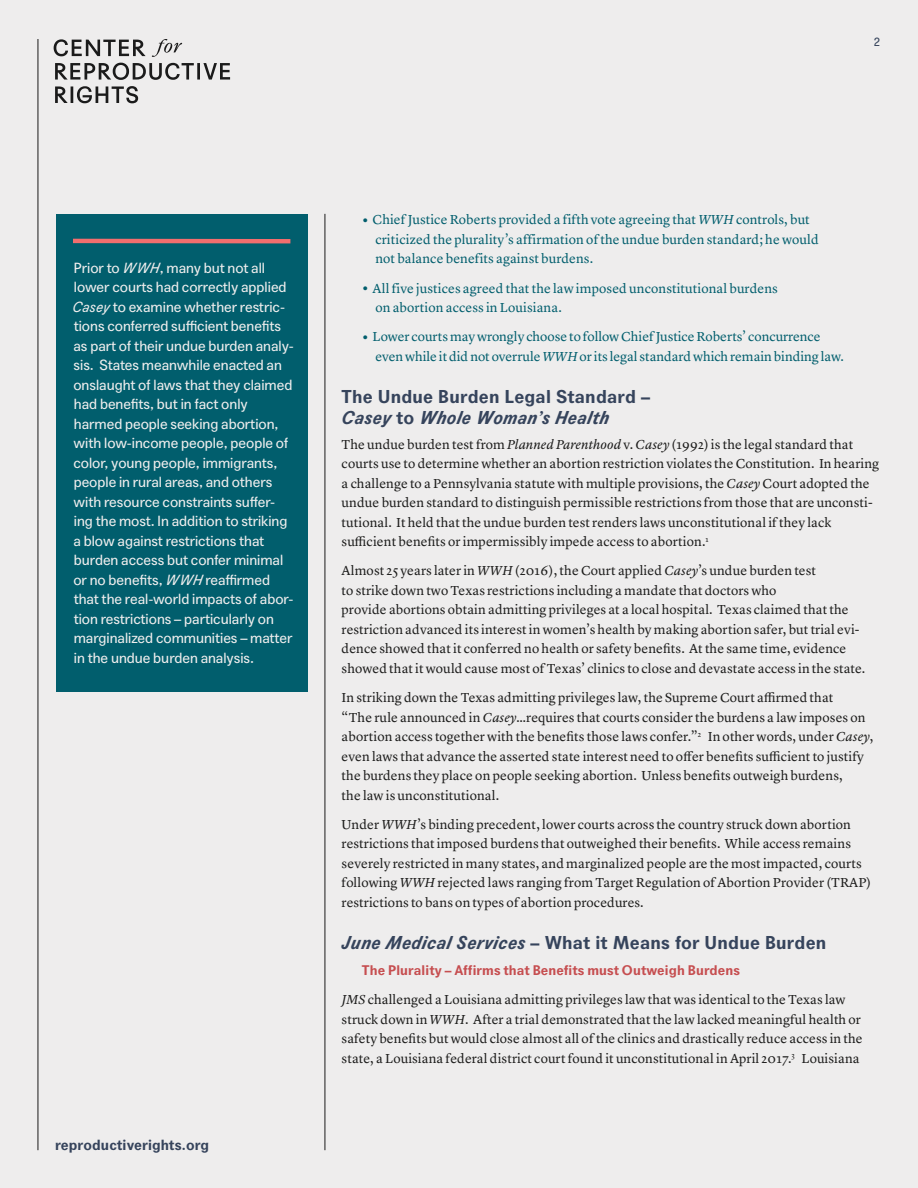
<style>
.page{position:relative;width:918px;height:1188px;background:#eeeded}
.page>*{position:absolute;margin:0;border:0;box-sizing:border-box;transform-origin:0 0}
.Subtitle{font:700 18px/21px "Agipo";letter-spacing:.015em;color:#36445c}
.Call_Out_Body_Text{font:14.25px/19.5px "Agipo";color:#eeeded}
.t1{font:700 14.25px "Agipo";letter-spacing:.01em;color:#36445c}
.Body_Text{font:13.5px/19.5px "Lyon Text";letter-spacing:.01em;color:#1c1c1b}
.Body_Text_-_Bulleted{font:13.5px/19.5px "Lyon Text";letter-spacing:.01em;color:#015e6d}
.Body_Text_-_Bulleted-2{font:700 13.5px "Agipo";letter-spacing:.01em;color:#c64e50}
.t2{font:12px "Agipo";color:#36445c}
.s1{font-style:italic}
.s2{font-size:21px}
</style>
<div class="page">
<hr style="left:325px;top:214px;width:1px;height:936px;background:#1b1b1b">
<hr style="left:38px;top:39px;width:1px;height:1111px;background:#1b1b1b">
<svg style="left:54px;top:39px;width:92px;height:17px"></svg>
<svg style="left:55px;top:63px;width:175px;height:17px"></svg>
<svg style="left:55px;top:86px;width:83px;height:17px"></svg>
<svg style="left:152px;top:39px;width:30px;height:18px"></svg>
<div style="left:56px;top:215px;width:252px;height:477px;background:#015e6d"></div>
<hr style="left:73px;top:239px;width:217px;height:4px;background:#f16e6e">
<p class="t2" style="left:874px;top:33px;width:8px">2</p>
<p class="Call_Out_Body_Text" style="left:72px;top:257px;width:223px">Prior to <span class="s1">WWH</span>, many but not all lower courts had correctly applied <span class="s1">Casey</span> to examine whether restric&shy;tions conferred sufficient benefits as part of their undue burden analy&shy;sis. States meanwhile enacted an onslaught of laws that they claimed had benefits, but in fact only harmed people seeking abortion, with low-income people, people of color, young people, immigrants, people in rural areas, and others with resource constraints suffer&shy;ing the most. In addition to striking a blow against restrictions that burden access but confer minimal or no benefits, <span class="s1">WWH</span> reaffirmed that the real-world impacts of abor&shy;tion restrictions – particularly on marginalized communities – matter in the undue burden analysis.</p>
<p class="t1" style="left:55px;top:1129px;width:156px">reproductiverights.org</p>
<p class="t1" style="left:55px;top:1134px;width:156px">reproductiverights.org</p>
<p class="Body_Text_-_Bulleted" style="left:375px;top:209px;width:445px;text-indent:-14px"><span class="s2">•</span> Chief Justice Roberts provided a fifth vote agreeing that <span class="s1">WWH</span> controls, but criticized the plurality’s affirmation of the undue burden standard; he would not balance benefits against burdens.</p>
<p class="Body_Text_-_Bulleted" style="left:375px;top:277px;width:404px;text-indent:-14px"><span class="s2">•</span> All five justices agreed that the law imposed unconstitutional burdens on abortion access in Louisiana.</p>
<p class="Body_Text_-_Bulleted" style="left:375px;top:326px;width:470px;text-indent:-14px"><span class="s2">•</span> Lower courts may wrongly choose to follow Chief Justice Roberts’ concurrence even while it did not overrule <span class="s1">WWH</span> or its legal standard which remain binding law.</p>
<p class="Subtitle" style="left:342px;top:384px;width:310px">The Undue Burden Legal Standard –<br><span class="s1">Casey</span> to <span class="s1">Whole Woman’s Health</span></p>
<p class="Body_Text" style="left:342px;top:433px;width:539px">The undue burden test from <span class="s1">Planned Parenthood</span> v. <span class="s1">Casey</span> (1992) is the legal standard that courts use to determine whether an abortion restriction violates the Constitution. In hearing a challenge to a Pennsylvania statute with multiple provisions, the <span class="s1">Casey</span> Court adopted the undue burden standard to distinguish permissible restrictions from those that are unconsti&shy;tutional. It held that the undue burden test renders laws unconstitutional if they lack sufficient benefits or impermissibly impede access to abortion.<sup>1</sup></p>
<p class="Body_Text" style="left:342px;top:560px;width:525px">Almost 25 years later in <span class="s1">WWH</span> (2016), the Court applied <span class="s1">Casey</span>’s undue burden test<br>to strike down two Texas restrictions including a mandate that doctors who<br>provide abortions obtain admitting privileges at a local hospital. Texas claimed that the restriction advanced its interest in women’s health by making abortion safer, but trial evi&shy;dence showed that it conferred no health or safety benefits. At the same time, evidence showed that it would cause most of Texas’ clinics to close and devastate access in the state.</p>
<p class="Body_Text" style="left:342px;top:687px;width:533px">In striking down the Texas admitting privileges law, the Supreme Court affirmed that<br>“The rule announced in <span class="s1">Casey</span>…requires that courts consider the burdens a law imposes on abortion access together with the benefits those laws confer.”<sup>2</sup> In other words, under <span class="s1">Casey</span>, even laws that advance the asserted state interest need to offer benefits sufficient to justify the burdens they place on people seeking abortion. Unless benefits outweigh burdens,<br>the law is unconstitutional.</p>
<p class="Body_Text" style="left:342px;top:813px;width:531px">Under <span class="s1">WWH</span>’s binding precedent, lower courts across the country struck down abortion restrictions that imposed burdens that outweighed their benefits. While access remains severely restricted in many states, and marginalized people are the most impacted, courts following <span class="s1">WWH</span> rejected laws ranging from Target Regulation of Abortion Provider (TRAP) restrictions to bans on types of abortion procedures.</p>
<p class="Subtitle" style="left:342px;top:930px;width:486px"><span class="s1">June Medical Services</span> – What it Means for Undue Burden</p>
<p class="Body_Text_-_Bulleted-2" style="left:362px;top:960px;width:380px">The Plurality – Affirms that Benefits must Outweigh Burdens</p>
<p class="Body_Text" style="left:342px;top:989px;width:523px"><span class="s1">JMS</span> challenged a Louisiana admitting privileges law that was identical to the Texas law struck down in <span class="s1">WWH</span>. After a trial demonstrated that the law lacked meaningful health or safety benefits but would close almost all of the clinics and drastically reduce access in the state, a Louisiana federal district court found it unconstitutional in April 2017.<sup>3</sup> Louisiana</p>
</div>
